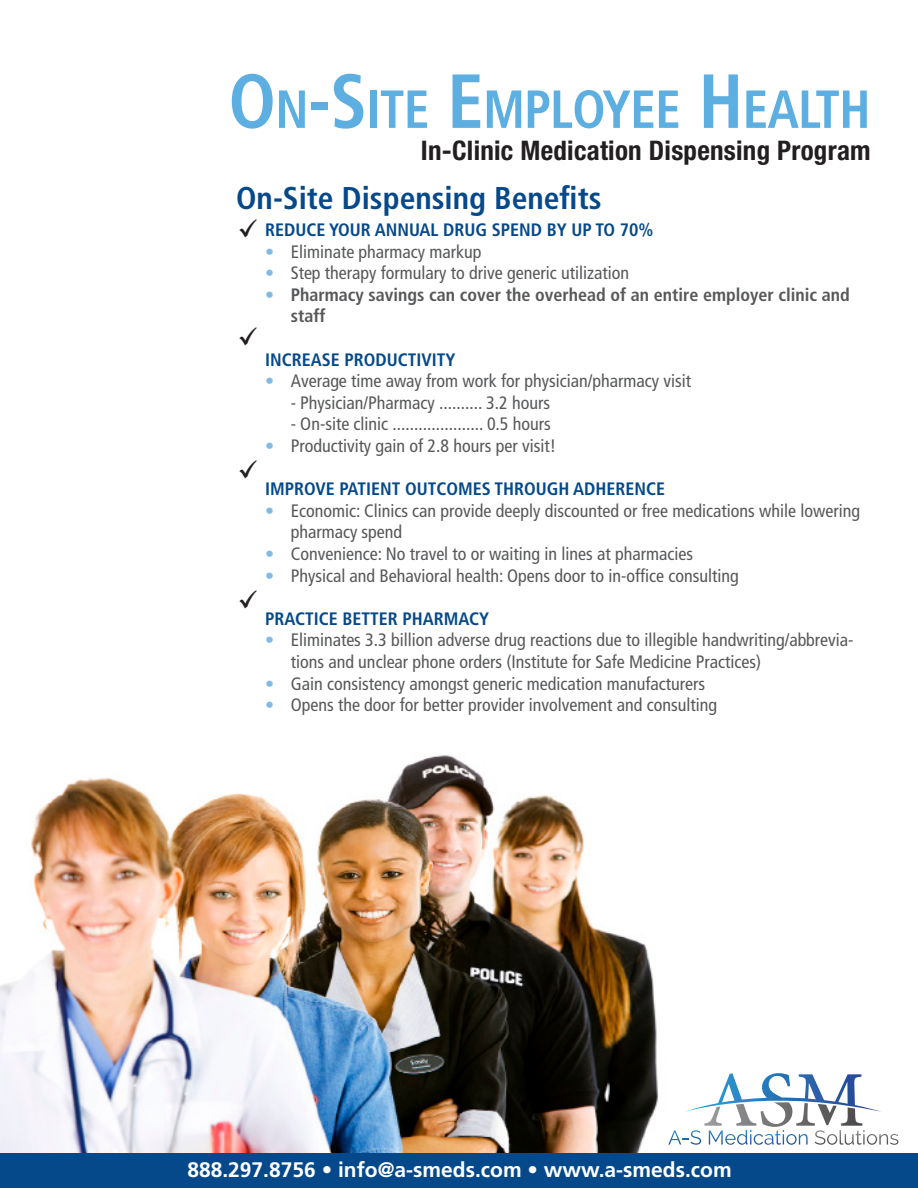
<style>
.page{position:relative;width:918px;height:1188px;background:#fff}
.page>*{position:absolute;margin:0;border:0;box-sizing:border-box;transform-origin:0 0}
.t1{font:700 condensed 53.55px "Frutiger LT Std";letter-spacing:-.015em;color:#5dafe1;scale:.96 1}
.t2{font:700 condensed 31.5px "Frutiger LT Std";color:#06498a}
.t3{font:700 condensed 27px "Helvetica Neue LT Std";letter-spacing:.01em;color:#231f20}
.t4{font:700 21px "Frutiger LT Std";color:#fff}
.t5{font:condensed 18px/21.6px "Frutiger LT Std";color:#57585a}
.t6{font:700 condensed 18px "Frutiger LT Std";color:#06498a}
.t7{font:700 condensed 18px/21.6px "Frutiger LT Std";color:#57585a}
.s1{font-size:76.5px}
.s2{color:#7fbbe6}
.s3{font-weight:400;color:#7fbbe6}
</style>
<div class="page">
<img style="left:0;top:755px;width:670px;height:399px">
<div style="left:0;top:1154px;width:918px;height:34px;background:#06498a"></div>
<svg style="left:668px;top:1073px;width:230px;height:72px"></svg>
<p class="t1" style="left:228px;top:78px;width:663px"><span class="s1">O</span>N<span class="s1">-S</span>ITE <span class="s1">E</span> MPLOYEE <span class="s1">H</span>EALTH</p>
<p class="t3" style="left:421px;top:134px;width:451px">In-Clinic Medication Dispensing Program</p>
<p class="t2" style="left:236px;top:180px;width:367px">On-Site Dispensing Benefits</p>
<p class="t6" style="left:265px;top:219px;width:390px">REDUCE YOUR ANNUAL DRUG SPEND BY UP TO 70%</p>
<p class="t5" style="left:265px;top:241px;width:218px"><span class="s2">•</span> Eliminate pharmacy markup</p>
<p class="t5" style="left:265px;top:262px;width:365px"><span class="s2">•</span> Step therapy formulary to drive generic utilization</p>
<p class="t7" style="left:291px;top:284px;width:561px;text-indent:-26px"><span class="s3">•</span> Pharmacy savings can cover the overhead of an entire employer clinic and staff</p>
<p class="t6" style="left:265px;top:349px;width:192px">INCREASE PRODUCTIVITY</p>
<p class="t5" style="left:265px;top:370px;width:427px"><span class="s2">•</span> Average time away from work for physician/pharmacy visit</p>
<p class="t5" style="left:291px;top:392px;width:261px">- Physician/Pharmacy .......... 3.2 hours</p>
<p class="t5" style="left:291px;top:413px;width:262px">- On-site clinic ..................... 0.5 hours</p>
<p class="t5" style="left:265px;top:435px;width:292px"><span class="s2">•</span> Productivity gain of 2.8 hours per visit!</p>
<p class="t6" style="left:265px;top:478px;width:402px">IMPROVE PATIENT OUTCOMES THROUGH ADHERENCE</p>
<p class="t5" style="left:291px;top:500px;width:571px;text-indent:-26px"><span class="s2">•</span> Economic: Clinics can provide deeply discounted or free medications while lowering pharmacy spend</p>
<p class="t5" style="left:265px;top:543px;width:430px"><span class="s2">•</span> Convenience: No travel to or waiting in lines at pharmacies</p>
<p class="t5" style="left:265px;top:565px;width:475px"><span class="s2">•</span> Physical and Behavioral health: Opens door to in-office consulting</p>
<p class="t6" style="left:265px;top:608px;width:225px">PRACTICE BETTER PHARMACY</p>
<p class="t5" style="left:291px;top:629px;width:564px;text-indent:-26px"><span class="s2">•</span> Eliminates 3.3 billion adverse drug reactions due to illegible handwriting/abbrevia&shy;tions and unclear phone orders (Institute for Safe Medicine Practices)</p>
<p class="t5" style="left:265px;top:673px;width:442px"><span class="s2">•</span> Gain consistency amongst generic medication manufacturers</p>
<p class="t5" style="left:265px;top:694px;width:454px"><span class="s2">•</span> Opens the door for better provider involvement and consulting</p>
<p class="t4" style="left:187px;top:1158px;width:546px">888.297.8756 • info@a-smeds.com • www.a-smeds.com</p>
</div>
